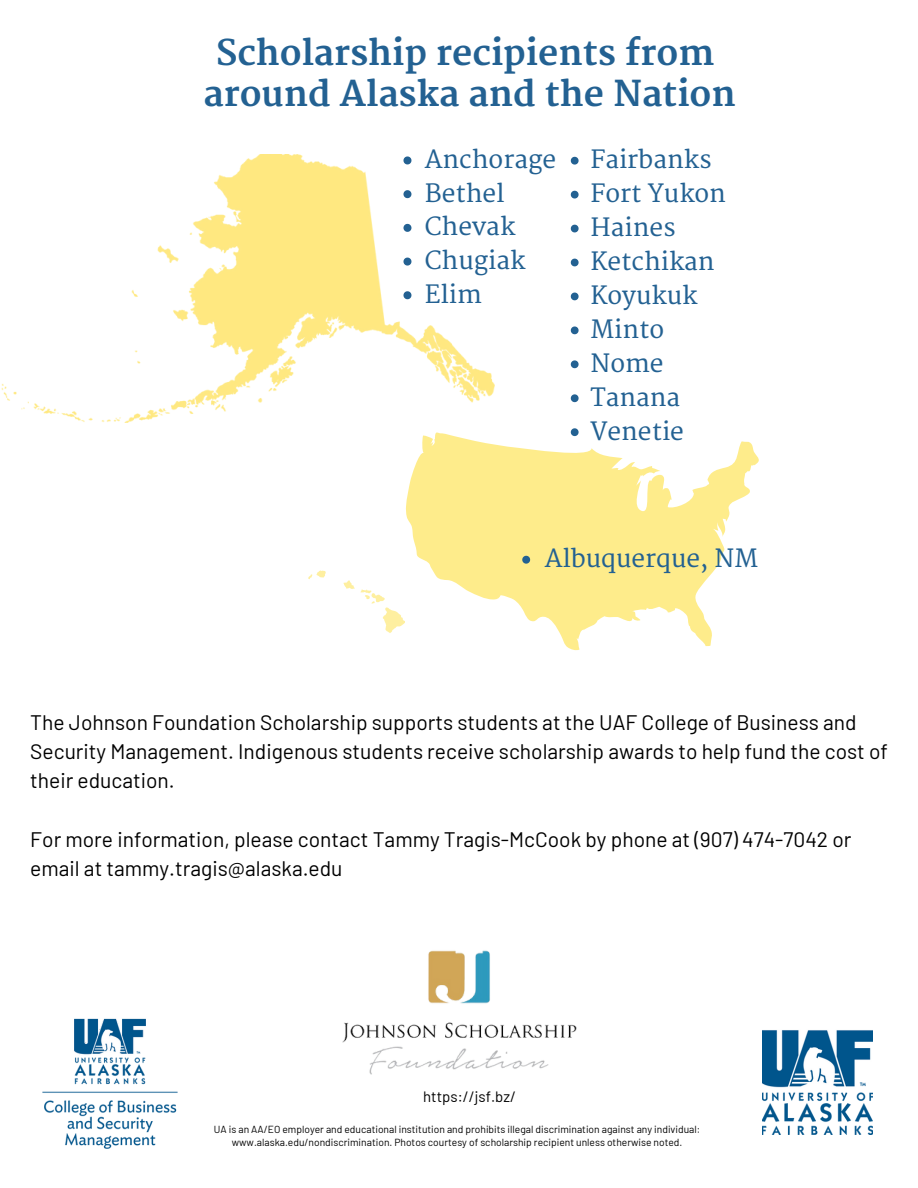
<style>
.page{position:relative;width:918px;height:1188px;background:#fff}
.page>*{position:absolute;margin:0;border:0;box-sizing:border-box;transform-origin:0 0}
.t1{font:700 34.65px/40.5px "Merriweather";color:#236192;text-align:center}
.t2{font:24.45px "Merriweather";color:#236192}
.t3{font:21px/29.2px "Barlow";color:#000}
.t4{font:15px "Barlow";color:#000}
.t5{font:10.2px/13.6px "Barlow";color:#000;text-align:center}
</style>
<div class="page">
<img style="left:42px;top:1018px;width:136px;height:131px">
<img style="left:763px;top:1030px;width:110px;height:104px">
<img style="left:1px;top:155px;width:494px;height:267px">
<svg style="left:406px;top:432px;width:353px;height:219px;fill:#feec8b"></svg>
<svg style="left:308px;top:571px;width:18px;height:8px"></svg>
<svg style="left:343px;top:580px;width:62px;height:53px"></svg>
<img style="left:342px;top:950px;width:235px;height:125px">
<svg style="left:403px;top:156px;width:8px;height:8px"></svg>
<svg style="left:403px;top:190px;width:8px;height:8px"></svg>
<svg style="left:403px;top:224px;width:8px;height:8px"></svg>
<svg style="left:403px;top:258px;width:8px;height:8px"></svg>
<svg style="left:403px;top:291px;width:8px;height:8px"></svg>
<svg style="left:571px;top:157px;width:8px;height:8px"></svg>
<svg style="left:571px;top:191px;width:8px;height:8px"></svg>
<svg style="left:571px;top:225px;width:8px;height:7px"></svg>
<svg style="left:571px;top:259px;width:8px;height:7px"></svg>
<svg style="left:571px;top:293px;width:8px;height:7px"></svg>
<svg style="left:571px;top:326px;width:8px;height:8px"></svg>
<svg style="left:571px;top:360px;width:8px;height:8px"></svg>
<svg style="left:571px;top:394px;width:8px;height:8px"></svg>
<svg style="left:571px;top:428px;width:8px;height:8px"></svg>
<svg style="left:522px;top:556px;width:8px;height:8px"></svg>
<p class="t1" style="left:204px;top:34px;width:534px">Scholarship recipients from around Alaska and the Nation</p>
<p class="t2" style="left:425px;top:145px;width:133px">Anchorage</p>
<p class="t2" style="left:425px;top:179px;width:81px">Bethel</p>
<p class="t2" style="left:425px;top:212px;width:92px">Chevak</p>
<p class="t2" style="left:425px;top:246px;width:102px">Chugiak</p>
<p class="t2" style="left:425px;top:280px;width:59px">Elim</p>
<p class="t2" style="left:591px;top:145px;width:123px">Fairbanks</p>
<p class="t2" style="left:591px;top:179px;width:137px">Fort Yukon</p>
<p class="t2" style="left:591px;top:213px;width:87px">Haines</p>
<p class="t2" style="left:591px;top:247px;width:126px">Ketchikan</p>
<p class="t2" style="left:591px;top:281px;width:108px">Koyukuk</p>
<p class="t2" style="left:591px;top:315px;width:75px">Minto</p>
<p class="t2" style="left:591px;top:349px;width:75px">Nome</p>
<p class="t2" style="left:591px;top:383px;width:91px">Tanana</p>
<p class="t2" style="left:591px;top:417px;width:95px">Venetie</p>
<p class="t2" style="left:545px;top:544px;width:215px">Albuquerque, NM</p>
<p class="t3" style="left:30px;top:707px;width:859px">The Johnson Foundation Scholarship supports students at the UAF College of Business and<br>Security Management. Indigenous students receive scholarship awards to help fund the cost of their education.</p>
<h3 class="t3" style="left:30px;top:824px;width:823px">For more information, please contact Tammy Tragis-McCook by phone at (907) 474-7042 or email at tammy.tragis@alaska.edu</h3>
<p class="t4" style="left:423px;top:1087px;width:94px">https://jsf.bz/</p>
<h3 class="t5" style="left:214px;top:1122px;width:488px">UA is an AA/EO employer and educational institution and prohibits illegal discrimination against any individual: www.alaska.edu/nondiscrimination. Photos courtesy of scholarship recipient unless otherwise noted.</h3>
</div>
